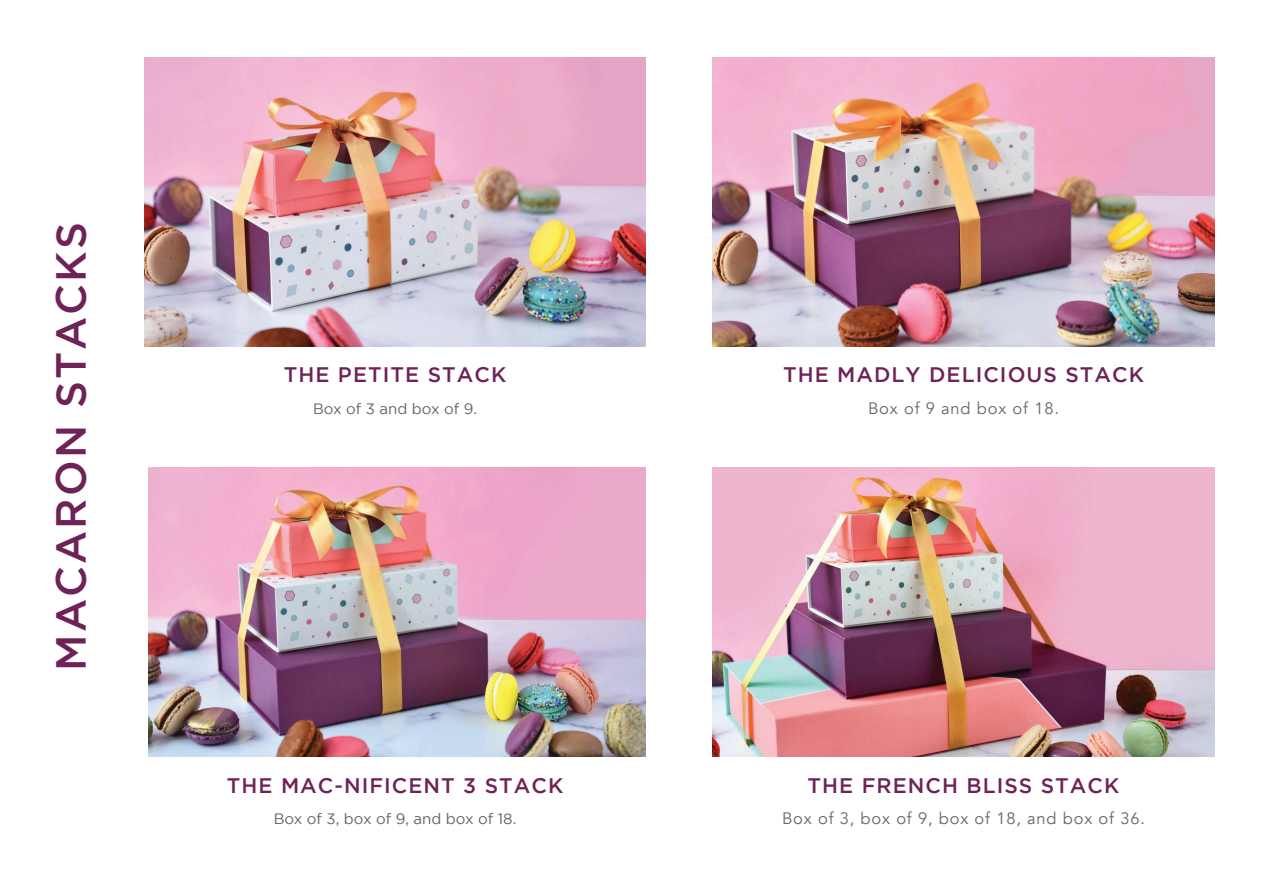
<style>
.page{position:relative;width:1263px;height:893px;background:#fff}
.page>*{position:absolute;margin:0;border:0;box-sizing:border-box;transform-origin:0 0}
.t1{font:500 42px "Gotham";letter-spacing:.05em;color:#6e2257}
.t2{font:500 21px "Gotham";letter-spacing:.05em;color:#6e2257}
.t3{font:16.5px "Avenir";letter-spacing:.05em;color:#666}
.t4{font:15px "Gotham";color:#626363}
</style>
<div class="page">
<img style="left:713px;top:57px;width:501px;height:290px">
<img style="left:713px;top:467px;width:501px;height:290px">
<img style="left:145px;top:57px;width:501px;height:290px">
<img style="left:149px;top:467px;width:497px;height:290px">
<h1 class="t1" style="left:47px;top:671px;width:450px;rotate:-90deg">MACARON STACKS</h1>
<p class="t2" style="left:284px;top:363px;width:224px">THE PETITE STACK</p>
<p class="t4" style="left:313px;top:400px;width:166px">Box of 3 and box of 9.</p>
<p class="t2" style="left:227px;top:773px;width:338px">THE MAC-NIFICENT 3 STACK</p>
<p class="t4" style="left:274px;top:810px;width:244px">Box of 3, box of 9, and box of 18.</p>
<p class="t2" style="left:783px;top:363px;width:362px">THE MADLY DELICIOUS STACK</p>
<p class="t3" style="left:868px;top:398px;width:192px">Box of 9 and box of 18.</p>
<p class="t2" style="left:808px;top:773px;width:313px">THE FRENCH BLISS STACK</p>
<p class="t3" style="left:782px;top:808px;width:364px">Box of 3, box of 9, box of 18, and box of 36.</p>
</div>
